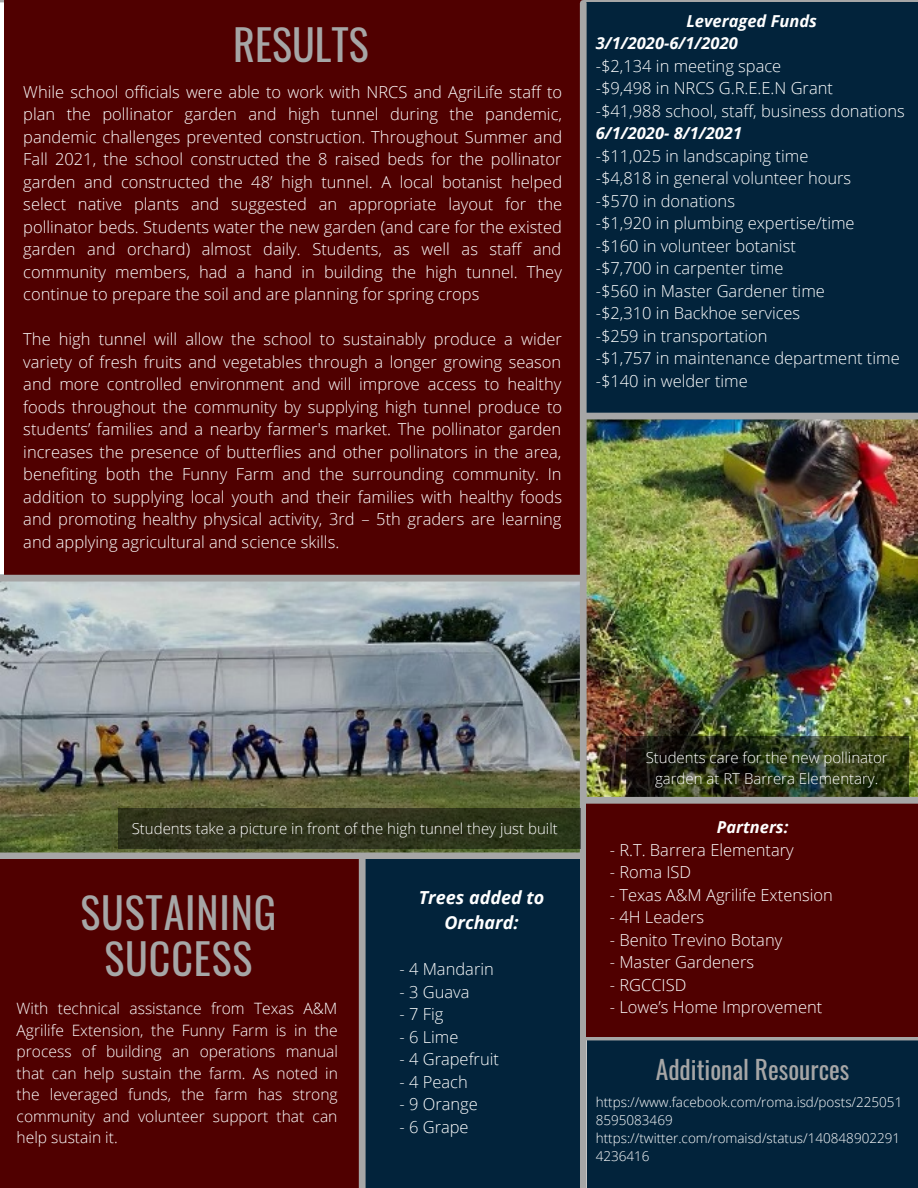
<style>
.page{position:relative;width:918px;height:1188px;background:#fff}
.page>*{position:absolute;margin:0;border:0;box-sizing:border-box;transform-origin:0 0}
.t1{font:42px "Oswald";letter-spacing:.02em;color:#a6a6a6}
.t2{font:42px "Oswald";color:#a6a6a6}
.t3{font:25.5px "Oswald";color:#a6a6a6}
.t4{font:italic 700 18px/24.8px "Open Sans";color:#fff;text-align:center}
.t5{font:300 16.5px/22.5px "Open Sans";color:#fff;text-align:justify}
.t6{font:italic 700 16.5px "Open Sans";color:#fff}
.t7{font:300 15.6px/21.5px "Open Sans";color:#fff;text-align:justify}
.t8{font:300 15px/20.2px "Open Sans";color:#fff;text-align:center}
.t9{font:300 13.5px/18px "Open Sans";color:#fff}
</style>
<div class="page">
<img style="left:579px;top:419px;width:339px;height:452px">
<img style="left:0;top:582px;width:580px;height:271px">
<hr style="left:0;top:0;width:918px;height:2px;background:#a6a6a6">
<div style="left:583px;top:2px;width:335px;height:414px;background:#02233b"></div>
<hr style="left:583px;top:0;width:3px;height:321px;background:#a6a6a6">
<div style="left:5px;top:0;width:579px;height:575px;background:#500000"></div>
<div style="left:580px;top:3px;width:7px;height:1185px;background:#a6a6a6"></div>
<div style="left:0;top:575px;width:583px;height:7px;background:#a6a6a6"></div>
<div style="left:0;top:853px;width:582px;height:6px;background:#a6a6a6"></div>
<div style="left:586px;top:413px;width:332px;height:6px;background:#a6a6a6"></div>
<div style="left:587px;top:1034px;width:331px;height:154px;background:#02233b"></div>
<div style="left:586px;top:1034px;width:332px;height:6px;background:#a6a6a6"></div>
<div style="left:118px;top:808px;width:462px;height:41px;background:#2f341b"></div>
<img style="left:626px;top:736px;width:282px;height:61px">
<div style="left:587px;top:800px;width:331px;height:237px;background:#500000"></div>
<div style="left:362px;top:859px;width:217px;height:329px;background:#02233b"></div>
<div style="left:0;top:859px;width:363px;height:329px;background:#500000"></div>
<div style="left:583px;top:797px;width:335px;height:7px;background:#a6a6a6"></div>
<div style="left:359px;top:859px;width:7px;height:329px;background:#a6a6a6"></div>
<p class="t2" style="left:233px;top:12px;width:137px">RESULTS</p>
<p class="t5" style="left:23px;top:80px;width:540px">While school officials were able to work with NRCS and AgriLife staff to plan the pollinator garden and high tunnel during the pandemic, pandemic challenges prevented construction. Throughout Summer and Fall 2021, the school constructed the 8 raised beds for the pollinator garden and constructed the 48’ high tunnel. A local botanist helped select native plants and suggested an appropriate layout for the pollinator beds. Students water the new garden (and care for the existed garden and orchard) almost daily. Students, as well as staff and community members, had a hand in building the high tunnel. They continue to prepare the soil and are planning for spring crops</p>
<p class="t5" style="left:23px;top:328px;width:540px">The high tunnel will allow the school to sustainably produce a wider variety of fresh fruits and vegetables through a longer growing season and more controlled environment and will improve access to healthy foods throughout the community by supplying high tunnel produce to students’ families and a nearby farmer's market. The pollinator garden increases the presence of butterflies and other pollinators in the area, benefiting both the Funny Farm and the surrounding community. In addition to supplying local youth and their families with healthy foods and promoting healthy physical activity, 3rd – 5th graders are learning and applying agricultural and science skills.</p>
<p class="t6" style="left:686px;top:9px;width:132px">Leveraged Funds</p>
<p class="t6" style="left:596px;top:32px;width:144px">3/1/2020-6/1/2020</p>
<p class="t5" style="left:596px;top:54px;width:187px">-$2,134 in meeting space</p>
<p class="t5" style="left:596px;top:77px;width:239px">-$9,498 in NRCS G.R.E.E.N Grant</p>
<p class="t5" style="left:596px;top:99px;width:310px">-$41,988 school, staff, business donations</p>
<p class="t6" style="left:596px;top:122px;width:148px">6/1/2020- 8/1/2021</p>
<p class="t5" style="left:596px;top:144px;width:214px">-$11,025 in landscaping time</p>
<p class="t5" style="left:596px;top:167px;width:257px">-$4,818 in general volunteer hours</p>
<p class="t5" style="left:596px;top:189px;width:141px">-$570 in donations</p>
<p class="t5" style="left:596px;top:212px;width:260px">-$1,920 in plumbing expertise/time</p>
<p class="t5" style="left:596px;top:234px;width:202px">-$160 in volunteer botanist</p>
<p class="t5" style="left:596px;top:257px;width:189px">-$7,700 in carpenter time</p>
<p class="t5" style="left:596px;top:279px;width:231px">-$560 in Master Gardener time</p>
<p class="t5" style="left:596px;top:302px;width:206px">-$2,310 in Backhoe services</p>
<p class="t5" style="left:596px;top:324px;width:173px">-$259 in transportation</p>
<p class="t5" style="left:596px;top:347px;width:305px">-$1,757 in maintenance department time</p>
<p class="t5" style="left:596px;top:369px;width:154px">-$140 in welder time</p>
<p class="t8" style="left:132px;top:818px;width:428px">Students take a picture in front of the high tunnel they just built</p>
<p class="t1" style="left:81px;top:880px;width:197px">SUSTAINING</p>
<p class="t1" style="left:105px;top:926px;width:149px">SUCCESS</p>
<p class="t7" style="left:17px;top:998px;width:323px">With technical assistance from Texas A&amp;M Agrilife Extension, the Funny Farm is in the process of building an operations manual that can help sustain the farm. As noted in the leveraged funds, the farm has strong community and volunteer support that can help sustain it.</p>
<p class="t4" style="left:419px;top:885px;width:127px">Trees added to<br>Orchard:</p>
<p class="t5" style="left:399px;top:957px;width:96px">- 4 Mandarin</p>
<p class="t5" style="left:399px;top:980px;width:71px">- 3 Guava</p>
<p class="t5" style="left:399px;top:1002px;width:45px">- 7 Fig</p>
<p class="t5" style="left:399px;top:1025px;width:61px">- 6 Lime</p>
<p class="t5" style="left:399px;top:1047px;width:101px">- 4 Grapefruit</p>
<p class="t5" style="left:399px;top:1070px;width:70px">- 4 Peach</p>
<p class="t5" style="left:399px;top:1092px;width:80px">- 9 Orange</p>
<p class="t5" style="left:399px;top:1115px;width:71px">- 6 Grape</p>
<p class="t8" style="left:646px;top:747px;width:244px">Students care for the new pollinator garden at RT Barrera Elementary.</p>
<p class="t6" style="left:717px;top:816px;width:73px">Partners:</p>
<p class="t5" style="left:610px;top:838px;width:185px">- R.T. Barrera Elementary</p>
<p class="t5" style="left:610px;top:861px;width:83px">- Roma ISD</p>
<p class="t5" style="left:610px;top:883px;width:225px">- Texas A&amp;M Agrilife Extension</p>
<p class="t5" style="left:610px;top:906px;width:96px">- 4H Leaders</p>
<p class="t5" style="left:610px;top:928px;width:174px">- Benito Trevino Botany</p>
<p class="t5" style="left:610px;top:951px;width:146px">- Master Gardeners</p>
<p class="t5" style="left:610px;top:973px;width:78px">- RGCCISD</p>
<p class="t5" style="left:610px;top:996px;width:214px">- Lowe’s Home Improvement</p>
<p class="t3" style="left:656px;top:1049px;width:195px">Additional Resources</p>
<p class="t9" style="left:596px;top:1093px;width:308px">https://www.facebook.com/roma.isd/posts/225051<br>8595083469</p>
<p class="t9" style="left:596px;top:1129px;width:306px">https://twitter.com/romaisd/status/140848902291<br>4236416</p>
</div>
